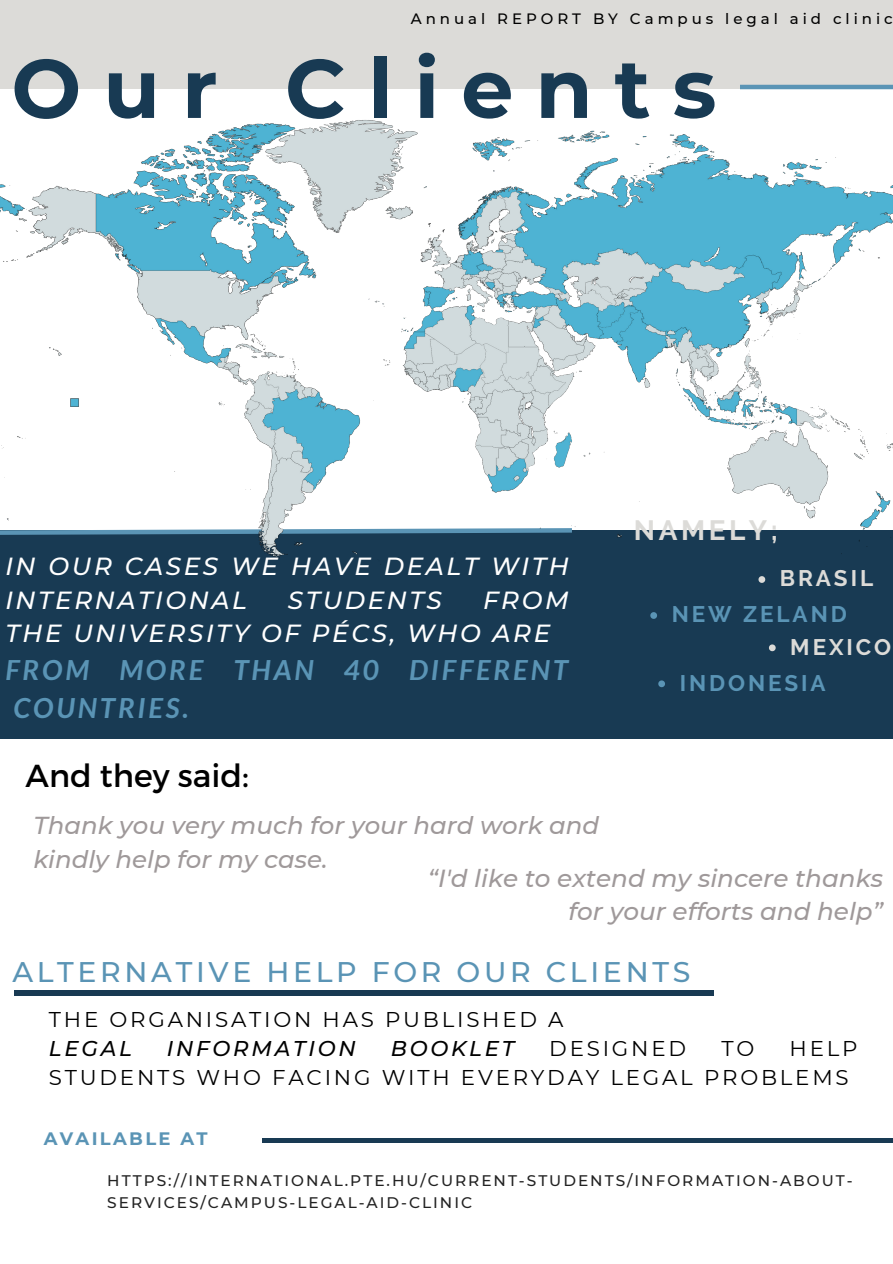
<style>
.page{position:relative;width:893px;height:1264px;background:#fff}
.page>*{position:absolute;margin:0;border:0;box-sizing:border-box;transform-origin:0 0}
.t1{font:700 82.8px "Montserrat";letter-spacing:.265em;color:#183a53}
.t2{font:31.8px "Montserrat";color:#000}
.t3{font:500 28.35px "Montserrat";letter-spacing:.13em;color:#5a94b5}
.t4{font:700 27.9px "Raleway";letter-spacing:.13em;color:#dcdbd8}
.t5{font:italic 700 27.75px/38.2px "Lato";letter-spacing:.105em;color:#5a94b5}
.t6{font:italic 500 24.75px/33.8px "Montserrat";letter-spacing:.105em;color:#fff}
.t7{font:italic 500 24.6px/33.8px "Montserrat";color:#9f999a;text-align:right}
.t8{font:italic 500 24.45px/33.8px "Montserrat";color:#9f999a}
.t9{font:700 22.5px "Raleway";letter-spacing:.13em;color:#5a94b5}
.t10{font:700 22.5px "Raleway";letter-spacing:.13em;color:#dcdbd8}
.t11{font:21.3px/29.2px "Montserrat";letter-spacing:.13em;color:#000}
.t12{font:italic 500 21.3px "Montserrat";letter-spacing:.13em;color:#000}
.t13{font:700 18px "Montserrat";letter-spacing:.13em;color:#5a94b5}
.t14{font:500 15.3px/21.3px "Montserrat";letter-spacing:.13em;color:#222}
.t15{font:500 15px "Montserrat";letter-spacing:.265em;color:#000}
</style>
<div class="page">
<div style="left:0;top:530px;width:892px;height:208px;background:#183a53"></div>
<div style="left:0;top:0;width:892px;height:89px;background:#dcdbd8"></div>
<img style="left:0;top:120px;width:892px;height:438px">
<hr style="left:740px;top:85px;width:152px;height:4px;background:#5a94b5">
<svg style="left:658px;top:680px;width:7px;height:7px"></svg>
<svg style="left:769px;top:644px;width:6px;height:7px"></svg>
<svg style="left:650px;top:612px;width:7px;height:7px"></svg>
<svg style="left:758px;top:576px;width:7px;height:7px"></svg>
<div style="left:14px;top:990px;width:699px;height:5px;background:#183a53"></div>
<hr style="left:263px;top:1138px;width:629px;height:4px;background:#183a53">
<p class="t15" style="left:411px;top:10px;width:483px">Annual REPORT BY Campus legal aid clinic</p>
<h1 class="t1" style="left:11px;top:38px;width:706px">Our Clients</h1>
<h3 class="t6" style="left:5px;top:549px;width:565px">IN OUR CASES WE HAVE DEALT WITH<br>INTERNATIONAL</h3>
<h3 class="t6" style="left:5px;top:583px;width:564px;text-indent:477px">FROM<br>THE UNIVERSITY OF PÉCS, WHO ARE</h3>
<h3 class="t5" style="left:5px;top:649px;width:564px">FROM MORE THAN 40 DIFFERENT<br>COUNTRIES.</h3>
<h3 class="t6" style="left:288px;top:583px;width:156px">STUDENTS</h3>
<h3 class="t4" style="left:633px;top:514px;width:146px">NAMELY;</h3>
<h3 class="t10" style="left:779px;top:565px;width:95px">BRASIL</h3>
<h3 class="t9" style="left:671px;top:601px;width:177px">NEW ZELAND</h3>
<h3 class="t10" style="left:790px;top:633px;width:102px">MEXICO</h3>
<h3 class="t9" style="left:679px;top:669px;width:147px">INDONESIA</h3>
<h2 class="t2" style="left:26px;top:754px;width:225px">And they said:</h2>
<h3 class="t8" style="left:33px;top:808px;width:567px">Thank you very much for your hard work and kindly help for my case.</h3>
<h3 class="t7" style="left:427px;top:861px;width:457px">“I'd like to extend my sincere thanks for your efforts and help”</h3>
<h3 class="t3" style="left:12px;top:954px;width:679px">ALTERNATIVE HELP FOR OUR CLIENTS</h3>
<h3 class="t11" style="left:49px;top:1004px;width:516px">THE ORGANISATION HAS PUBLISHED A</h3>
<h3 class="t12" style="left:49px;top:1035px;width:84px">LEGAL</h3>
<h3 class="t12" style="left:167px;top:1035px;width:191px">INFORMATION</h3>
<h3 class="t12" style="left:391px;top:1035px;width:125px">BOOKLET</h3>
<h3 class="t11" style="left:549px;top:1033px;width:138px">DESIGNED</h3>
<h3 class="t11" style="left:721px;top:1033px;width:34px">TO</h3>
<h3 class="t11" style="left:49px;top:1033px;width:810px;text-indent:740px">HELP<br>STUDENTS WHO FACING WITH EVERYDAY LEGAL PROBLEMS</h3>
<p class="t13" style="left:44px;top:1127px;width:165px">AVAILABLE AT</p>
<p class="t14" style="left:107px;top:1170px;width:746px">HTTPS://INTERNATIONAL.PTE.HU/CURRENT-STUDENTS/INFORMATION-ABOUT-<br>SERVICES/CAMPUS-LEGAL-AID-CLINIC</p>
</div>
